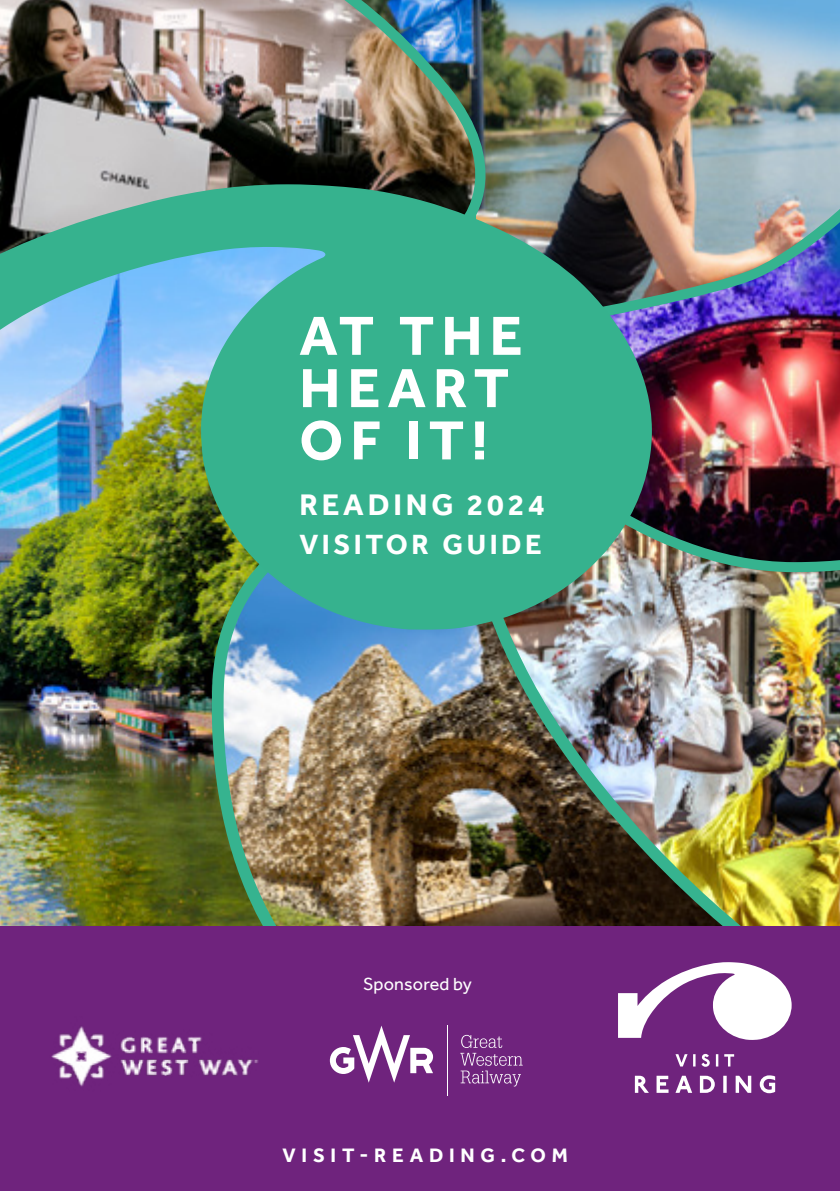
<style>
.page{position:relative;width:840px;height:1191px;background:#fff}
.page>*{position:absolute;margin:0;border:0;box-sizing:border-box;transform-origin:0 0}
.t1{font:700 56.8px/52.2px "Effra";letter-spacing:.125em;color:#fff}
.t2{font:700 30.6px "Effra";letter-spacing:.125em;color:#fff}
.t3{font:700 28.6px "Effra";letter-spacing:.125em;color:#fff}
.t4{font:700 20px "Effra";letter-spacing:.29em;color:#fff}
.t5{font:18px "Effra";letter-spacing:.01em;color:#fff}
</style>
<div class="page">
<img style="left:0;top:629px;width:197px;height:297px">
<img style="left:110px;top:0;width:729px;height:921px">
<img style="left:0;top:0;width:507px;height:184px">
<img style="left:447px;top:72px;width:392px;height:854px">
<div style="left:0;top:926px;width:839px;height:265px;background:#6f237d"></div>
<svg style="left:618px;top:962px;width:173px;height:132px"></svg>
<img style="left:51px;top:1026px;width:208px;height:61px">
<img style="left:503px;top:152px;width:336px;height:500px">
<img style="left:0;top:184px;width:651px;height:445px">
<hr style="left:446px;top:1026px;width:1px;height:70px;background:#fff">
<svg style="left:460px;top:1035px;width:62px;height:51px"></svg>
<svg style="left:330px;top:1025px;width:103px;height:57px"></svg>
<h1 class="t1" style="left:299px;top:309px;width:225px">AT THE<br>HEART<br>OF IT!</h1>
<h2 class="t2" style="left:299px;top:486px;width:247px">READING 2024</h2>
<h3 class="t3" style="left:299px;top:527px;width:244px">VISITOR GUIDE</h3>
<p class="t5" style="left:363px;top:973px;width:110px">Sponsored by</p>
<p class="t4" style="left:282px;top:1143px;width:287px">VISIT-READING.COM</p>
</div>
